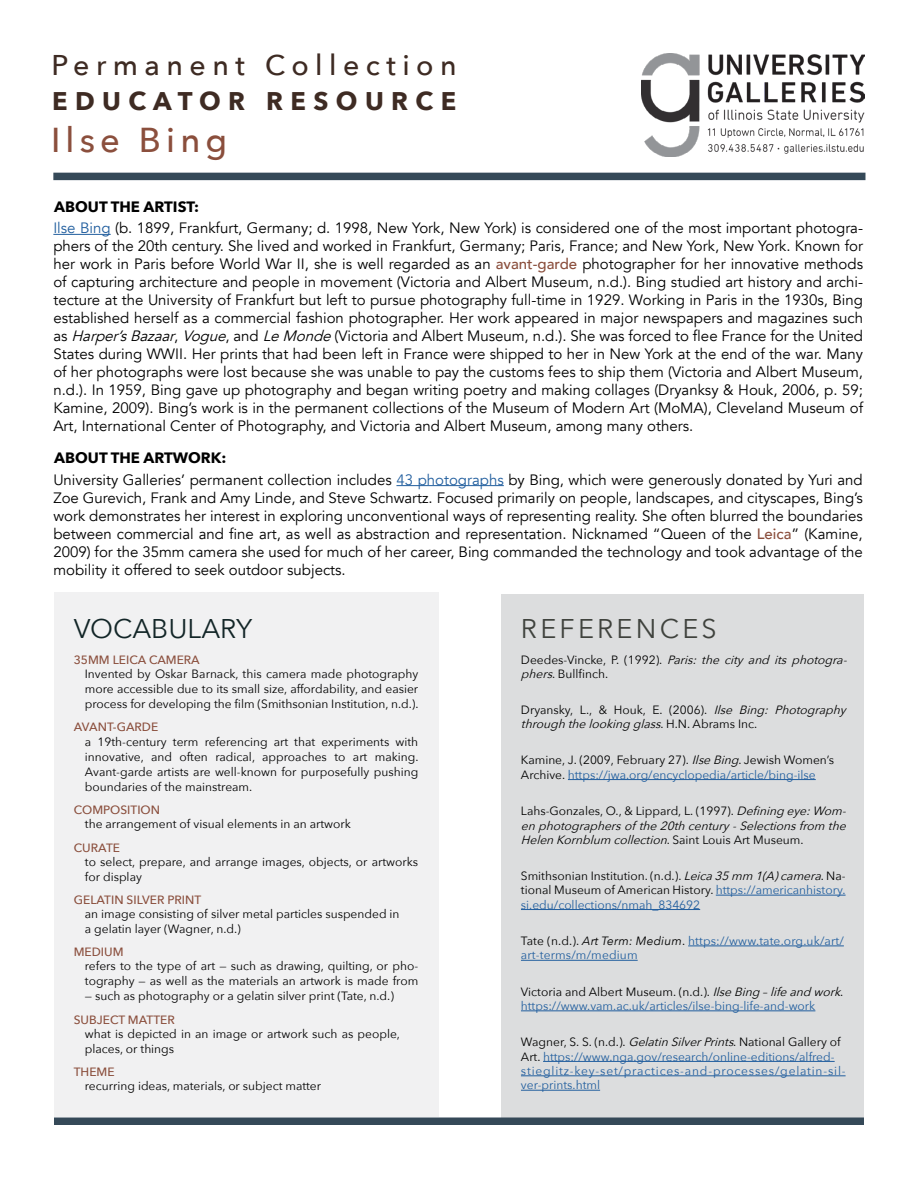
<style>
.page{position:relative;width:918px;height:1188px;background:#fff}
.page>*{position:absolute;margin:0;border:0;box-sizing:border-box;transform-origin:0 0}
.t1{font:500 34.5px "Avenir Next";letter-spacing:.15em;color:#8b4f3d}
.t2{font:500 28.5px "Avenir Next";letter-spacing:.23em;color:#3e2b23}
.t3{font:27px "Avenir Next";color:#122527}
.t4{font:27px "Avenir Next";letter-spacing:.12em;color:#3f423d}
.t5{font:700 25.5px "Avenir Next";letter-spacing:.29em;color:#3e2b23}
.t6{font:15px/18px "Avenir";color:#000;text-align:justify}
.t7{font:700 15px "Avenir Next";color:#000}
.t8{font:12px/15px "Avenir Next";color:#000}
.t9{font:12px/14.4px "Avenir Next";color:#215e9e}
.t10{font:italic 12px/14.4px "Avenir Next";color:#000;text-align:justify}
.t11{font:500 12px "Avenir Next";color:#8a4e3c}
.s1{color:#8a4e3c}
.s2{color:#215e9e}
.s3{font-weight:500;color:#8a4e3c}
.s4{font-style:italic}
.s5{font-style:normal}
.s6{color:#000}
.s7{font-style:italic;color:#000}
</style>
<div class="page">
<div style="left:502px;top:595px;width:362px;height:524px;background:#dcddde"></div>
<div style="left:54px;top:592px;width:384px;height:525px;background:#f1f1f2"></div>
<hr style="left:53px;top:234px;width:58px;height:1px;background:#215e9e">
<hr style="left:396px;top:485px;width:108px;height:1px;background:#215e9e">
<div style="left:54px;top:1118px;width:810px;height:7px;background:#354958"></div>
<div style="left:53px;top:173px;width:812px;height:7px;background:#354958"></div>
<img style="left:642px;top:54px;width:222px;height:103px">
<hr style="left:568px;top:779px;width:248px;height:1px;background:#215e9e">
<hr style="left:716px;top:895px;width:130px;height:1px;background:#215e9e">
<hr style="left:521px;top:909px;width:179px;height:1px;background:#215e9e">
<hr style="left:521px;top:1011px;width:294px;height:1px;background:#215e9e">
<hr style="left:543px;top:1061px;width:292px;height:1px;background:#215e9e">
<hr style="left:521px;top:1076px;width:325px;height:1px;background:#215e9e">
<hr style="left:521px;top:1090px;width:79px;height:1px;background:#215e9e">
<hr style="left:688px;top:946px;width:156px;height:1px;background:#215e9e">
<hr style="left:521px;top:960px;width:117px;height:1px;background:#215e9e">
<h2 class="t2" style="left:52px;top:41px;width:407px">Permanent Collection</h2>
<h3 class="t5" style="left:52px;top:78px;width:405px">EDUCATOR RESOURCE</h3>
<h1 class="t1" style="left:51px;top:110px;width:178px">Ilse B<span class="s1">ing</span></h1>
<p class="t7" style="left:54px;top:194px;width:146px">ABOUT THE ARTIST:</p>
<p class="t6" style="left:53px;top:219px;width:811px"><span class="s2">Ilse Bing</span> (b. 1899, Frankfurt, Germany; d. 1998, New York, New York) is considered one of the most important photogra&shy;phers of the 20th century. She lived and worked in Frankfurt, Germany; Paris, France; and New York, New York. Known for her work in Paris before World War II, she is well regarded as an <span class="s3">avant-garde</span> photographer for her innovative methods of capturing architecture and people in movement (Victoria and Albert Museum, n.d.). Bing studied art history and archi&shy;tecture at the University of Frankfurt but left to pursue photography full-time in 1929. Working in Paris in the 1930s, Bing established herself as a commercial fashion photographer. Her work appeared in major newspapers and magazines such as <span class="s4">Harper’sBazaar</span>, <span class="s4">Vogue</span>, and <span class="s4">LeMonde</span>(Victoria and Albert Museum, n.d.). She was forced to flee France for the United States during WWII. Her prints that had been left in France were shipped to her in New York at the end of the war. Many of her photographs were lost because she was unable to pay the customs fees to ship them (Victoria and Albert Museum, n.d.). In 1959, Bing gave up photography and began writing poetry and making collages (Dryanksy &amp; Houk, 2006, p. 59; Kamine, 2009). Bing’s work is in the permanent collections of the Museum of Modern Art (MoMA), Cleveland Museum of Art, International Center of Photography, and Victoria and Albert Museum, among many others.</p>
<p class="t6" style="left:53px;top:471px;width:811px">University Galleries’ permanent collection includes <span class="s2">43 photographs</span> by Bing, which were generously donated by Yuri and Zoe Gurevich, Frank and Amy Linde, and Steve Schwartz. Focused primarily on people, landscapes, and cityscapes, Bing’s work demonstrates her interest in exploring unconventional ways of representing reality. She often blurred the boundaries between commercial and fine art, as well as abstraction and representation. Nicknamed “Queen of the <span class="s3">Leica</span>” (Kamine, 2009) for the 35mm camera she used for much of her career, Bing commanded the technology and took advantage of the mobility it offered to seek outdoor subjects.</p>
<p class="t7" style="left:54px;top:444px;width:174px">ABOUT THE ARTWORK:</p>
<h3 class="t3" style="left:74px;top:606px;width:180px">VOCABULARY</h3>
<p class="t11" style="left:74px;top:649px;width:128px">35MM LEICA CAMERA</p>
<p class="t8" style="left:85px;top:666px;width:335px;text-align:justify">Invented by Oskar Barnack, this camera made photography more accessible due to its small size, affordability, and easier process for developing the film (Smithsonian Institution, n.d.).</p>
<p class="t11" style="left:74px;top:717px;width:86px">AVANT-GARDE</p>
<p class="t8" style="left:85px;top:734px;width:335px;text-align:justify">a 19th-century term referencing art that experiments with innovative, and often radical, approaches to art making.<br>Avant-garde artists are well-known for purposefully pushing boundaries of the mainstream.</p>
<p class="t11" style="left:74px;top:800px;width:88px">COMPOSITION</p>
<p class="t8" style="left:85px;top:816px;width:268px">the arrangement of visual elements in an artwork</p>
<p class="t11" style="left:74px;top:838px;width:48px">CURATE</p>
<p class="t8" style="left:85px;top:854px;width:335px">to select, prepare, and arrange images, objects, or artworks for display</p>
<p class="t11" style="left:74px;top:890px;width:129px">GELATIN SILVER PRINT</p>
<p class="t8" style="left:85px;top:906px;width:316px">an image consisting of silver metal particles suspended in a gelatin layer (Wagner, n.d.)</p>
<p class="t11" style="left:74px;top:942px;width:51px">MEDIUM</p>
<p class="t8" style="left:85px;top:958px;width:335px">refers to the type of art — such as drawing, quilting, or pho&shy;tography — as well as the materials an artwork is made from</p>
<p class="t8" style="left:85px;top:988px;width:311px">— such as photography or a gelatin silver print (Tate, n.d.)</p>
<p class="t11" style="left:74px;top:1010px;width:103px">SUBJECT MATTER</p>
<p class="t8" style="left:85px;top:1026px;width:317px">what is depicted in an image or artwork such as people, places, or things</p>
<p class="t11" style="left:74px;top:1061px;width:42px">THEME</p>
<p class="t8" style="left:85px;top:1077px;width:238px">recurring ideas, materials, or subject matter</p>
<h3 class="t4" style="left:521px;top:606px;width:197px">REFERENCES</h3>
<p class="t8" style="left:521px;top:652px;width:332px;line-height:14.4px">D e e d e s -Vi n c ke , P. ( 1 9 9 2 ) . <span class="s4">Paris:thecityanditsphotogra&shy;phers</span>. Bullfinch.</p>
<p class="t8" style="left:521px;top:702px;width:331px;line-height:14.4px">Dryansky, L., &amp; Houk, E. (2006). <span class="s4">Ilse Bing: Photography throughthelookingglass</span>. H . N . A b r a m s I n c .</p>
<p class="t8" style="left:521px;top:752px;width:315px;line-height:14.4px">Kamine, J. (2009, February 27). <span class="s4">IlseBing</span>. Jewish Women’s<br>Archive. <span class="s2">https://jwa.org/encyclopedia/article/bing-ilse</span></p>
<p class="t10" style="left:521px;top:804px;width:331px"><span class="s5">Lahs-Gonzales, O., &amp; Lippard, L. (1997).</span> Definingeye:Wom&shy;enphotographersofthe20thcentury-Selectionsfrom the HelenKornblum collection<span class="s5">. S a i n t L o u i s A rt M u s e u m .</span></p>
<p class="t8" style="left:521px;top:868px;width:326px;line-height:14.4px;text-align:justify">Smithsonian Institution. (n.d.). <span class="s4">Leica35mm 1(A)camera</span>. Na&shy;tional Museum of American History. <span class="s2">https://americanhistory. si.edu/collections/nmah_834692</span></p>
<p class="t9" style="left:521px;top:933px;width:324px"><span class="s6">Tate (n.d.).</span> <span class="s7">Art Term: Medium</span><span class="s6">.</span> https://www.tate.org.uk/art/ art-terms/m/medium</p>
<p class="t9" style="left:521px;top:984px;width:326px"><span class="s6">Victoria and Albert Museum. (n.d.).</span> <span class="s7">IlseBing–lifeandwork</span><span class="s6">. </span>https://www.vam.ac.uk/articles/ilse-bing-life-and-work</p>
<p class="t9" style="left:521px;top:1034px;width:326px"><span class="s6">Wagner, S. S. (n.d.).</span> <span class="s7">GelatinSilverPrints</span><span class="s6">. National Gallery of Art.</span> https://www.nga.gov/research/online-editions/alfred&shy;stieglitz-key-set/practices-and-processes/gelatin-sil&shy;ver-prints.html</p>
</div>
